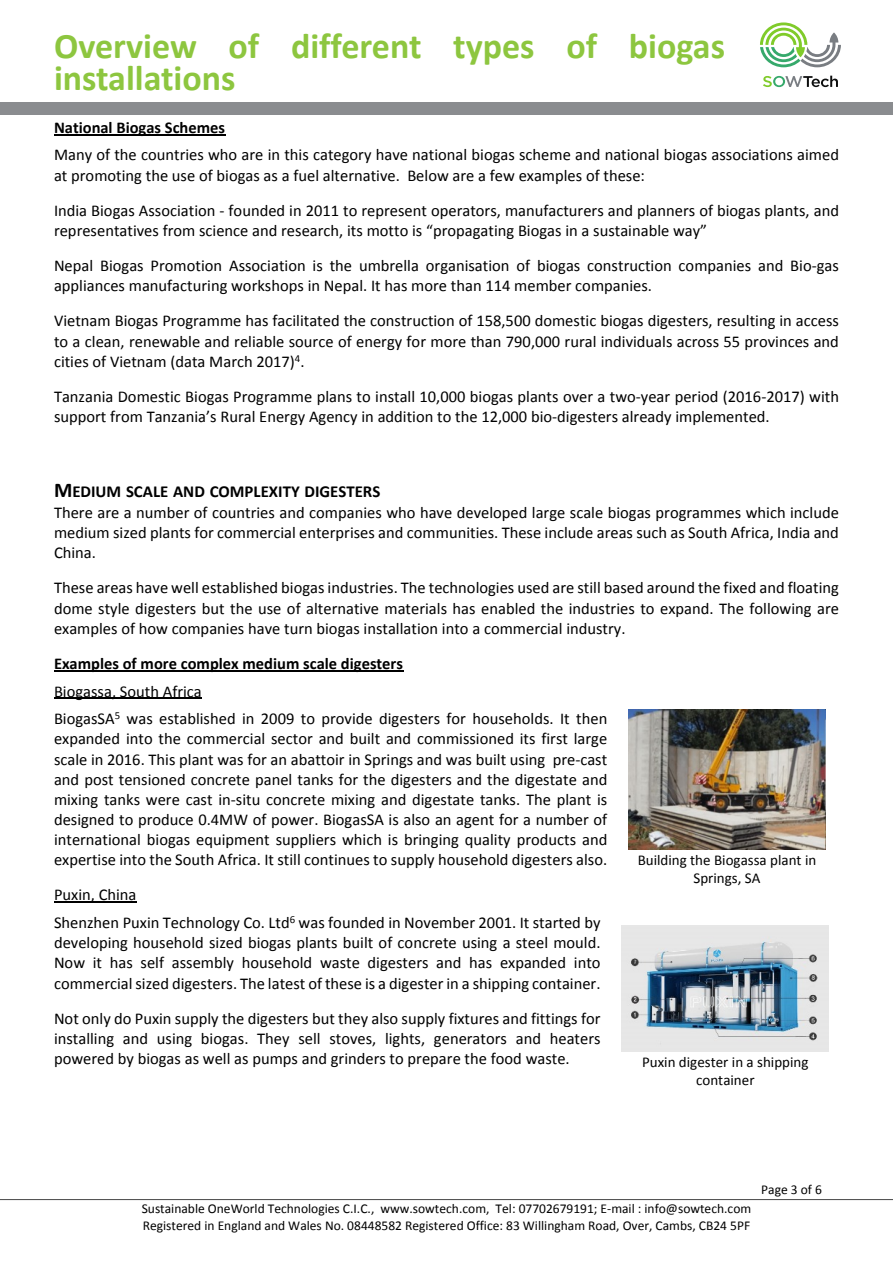
<style>
.page{position:relative;width:893px;height:1263px;background:#fff}
.page>*{position:absolute;margin:0;border:0;box-sizing:border-box;transform-origin:0 0}
.t1{font:700 36px/32px "Calibri";color:#8dc63f}
.t2{font:700 16.8px "Calibri";color:#000}
.t3{font:16.5px/20.1px "Calibri";color:#000}
.t4{font:700 16.5px "Calibri";color:#000}
.t5{font:15px/18.3px "Calibri";color:#000;text-align:center}
.t6{font:13.5px/16.5px "Calibri";color:#000}
.s1{font-size:21px}
</style>
<div class="page">
<div style="left:0;top:102px;width:893px;height:13px;background:#8a8c8f"></div>
<svg style="left:760px;top:22px;width:81px;height:45px"></svg>
<svg style="left:763px;top:76px;width:75px;height:11px"></svg>
<hr style="left:0;top:1199px;width:893px;height:1px;background:#464646">
<hr style="left:54px;top:134px;width:171px;height:1px;background:#000">
<hr style="left:54px;top:670px;width:349px;height:1px;background:#000">
<hr style="left:54px;top:698px;width:148px;height:1px;background:#000">
<hr style="left:54px;top:902px;width:82px;height:1px;background:#000">
<img style="left:629px;top:710px;width:196px;height:140px">
<img style="left:622px;top:925px;width:207px;height:127px">
<h1 class="t1" style="left:54px;top:33px;width:672px">Overview of different types of biogas installations</h1>
<p class="t4" style="left:54px;top:120px;width:173px">National Biogas Schemes</p>
<p class="t3" style="left:54px;top:146px;width:786px">Many of the countries who are in this category have national biogas scheme and national biogas associations aimed at promoting the use of biogas as a fuel alternative. Below are a few examples of these:</p>
<p class="t3" style="left:54px;top:202px;width:786px">India Biogas Association - founded in 2011 to represent operators, manufacturers and planners of biogas plants, and representatives from science and research, its motto is “propagating Biogas in a sustainable way”</p>
<p class="t3" style="left:54px;top:257px;width:786px">Nepal Biogas Promotion Association is the umbrella organisation of biogas construction companies and Bio-gas appliances manufacturing workshops in Nepal. It has more than 114 member companies.</p>
<p class="t3" style="left:54px;top:312px;width:786px;text-align:justify">Vietnam Biogas Programme has facilitated the construction of 158,500 domestic biogas digesters, resulting in access to a clean, renewable and reliable source of energy for more than 790,000 rural individuals across 55 provinces and cities of Vietnam (data March 2017)<sup>4</sup>.</p>
<p class="t3" style="left:54px;top:388px;width:786px">Tanzania Domestic Biogas Programme plans to install 10,000 biogas plants over a two-year period (2016-2017) with support from Tanzania’s Rural Energy Agency in addition to the 12,000 bio-digesters already implemented.</p>
<p class="t2" style="left:54px;top:484px;width:328px"><span class="s1">M</span>EDIUM SCALE AND COMPLEXITY DIGESTERS</p>
<p class="t3" style="left:54px;top:504px;width:786px;text-align:justify">There are a number of countries and companies who have developed large scale biogas programmes which include medium sized plants for commercial enterprises and communities. These include areas such as South Africa, India and China.</p>
<p class="t3" style="left:54px;top:579px;width:786px;text-align:justify">These areas have well established biogas industries. The technologies used are still based around the fixed and floating dome style digesters but the use of alternative materials has enabled the industries to expand. The following are examples of how companies have turn biogas installation into a commercial industry.</p>
<p class="t4" style="left:54px;top:656px;width:351px">Examples of more complex medium scale digesters</p>
<p class="t3" style="left:54px;top:679px;width:555px;line-height:27.6px">Biogassa, South Africa<br>BiogasSA<sup>5</sup> was established in 2009 to provide digesters for households. It then</p>
<p class="t3" style="left:54px;top:730px;width:555px;text-align:justify">expanded into the commercial sector and built and commissioned its first large scale in 2016. This plant was for an abattoir in Springs and was built using pre-cast and post tensioned concrete panel tanks for the digesters and the digestate and mixing tanks were cast in-situ concrete mixing and digestate tanks. The plant is designed to produce 0.4MW of power. BiogasSA is also an agent for a number of international biogas equipment suppliers which is bringing quality products and expertise into the South Africa. It still continues to supply household digesters also.</p>
<p class="t3" style="left:54px;top:882px;width:548px;line-height:27.6px">Puxin, China<br>Shenzhen Puxin Technology Co. Ltd<sup>6</sup> was founded in November 2001. It started by</p>
<p class="t3" style="left:54px;top:934px;width:548px;text-align:justify">developing household sized biogas plants built of concrete using a steel mould.<br>Now it has self assembly household waste digesters and has expanded into commercial sized digesters. The latest of these is a digester in a shipping container.</p>
<p class="t3" style="left:54px;top:1009px;width:548px;text-align:justify">Not only do Puxin supply the digesters but they also supply fixtures and fittings for installing and using biogas. They sell stoves, lights, generators and heaters powered by biogas as well as pumps and grinders to prepare the food waste.</p>
<p class="t5" style="left:638px;top:852px;width:180px">Building the Biogassa plant in<br>Springs, SA</p>
<p class="t5" style="left:642px;top:1054px;width:168px">Puxin digester in a shipping container</p>
<p class="t6" style="left:142px;top:1202px;width:611px">Sustainable OneWorld Technologies C.I.C., www.sowtech.com, Tel: 07702679191; E-mail : info@sowtech.com<br>Registered in England and Wales No. 08448582 Registered Office: 83 Willingham Road, Over, Cambs, CB24 5PF</p>
<p class="t6" style="left:761px;top:1182px;width:62px">Page 3 of 6</p>
</div>
